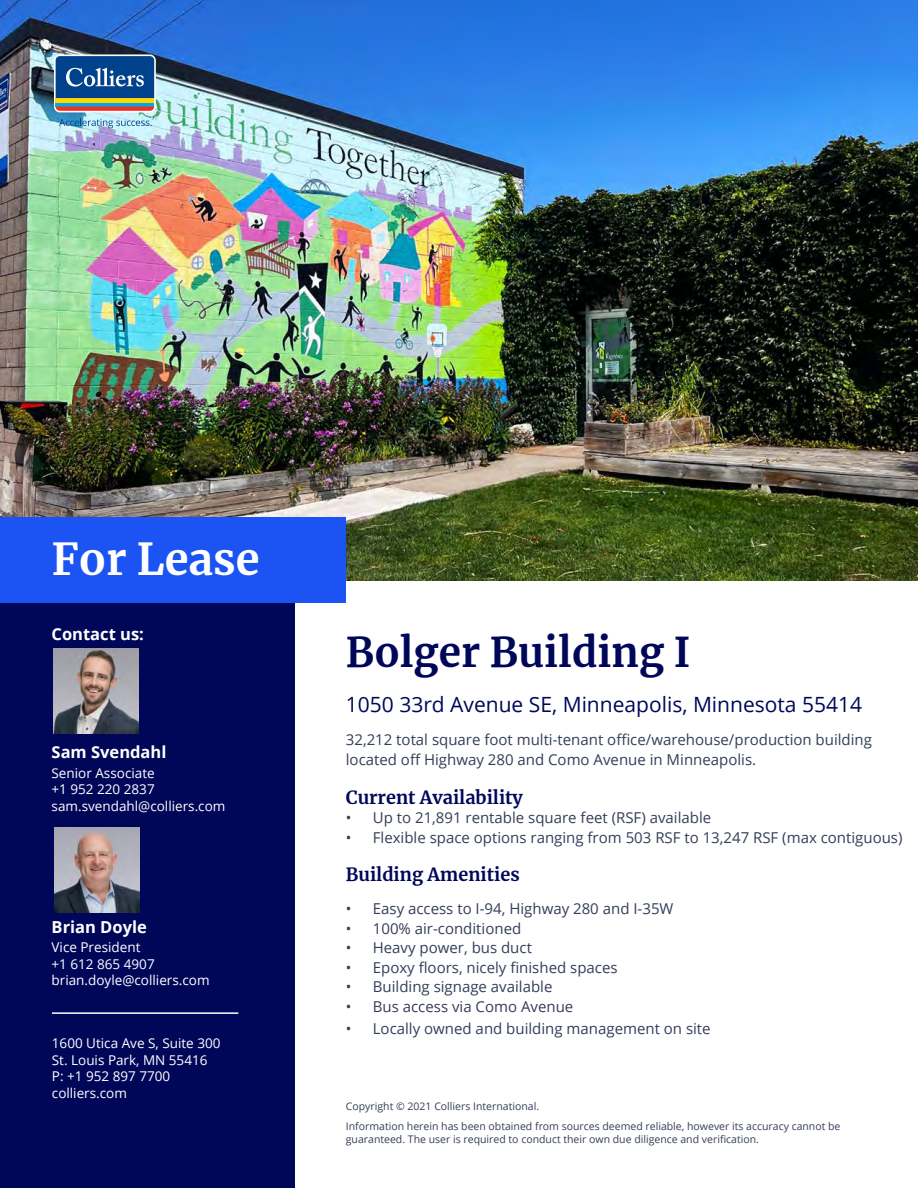
<style>
.page{position:relative;width:918px;height:1188px;background:#fff}
.page>*{position:absolute;margin:0;border:0;box-sizing:border-box;transform-origin:0 0}
.t1{font:700 43.5px "Merriweather";color:#fff}
.t2{font:700 40.5px "Merriweather";color:#000759}
.t3{font:21px "Open Sans";color:#000759}
.t4{font:700 18px "Merriweather";color:#000759}
.t5{font:700 16.5px "Open Sans";color:#fff}
.t6{font:15px/19.5px "Open Sans";color:#353e59}
.t7{font:13.5px/16.5px "Open Sans";color:#fff}
.t8{font:10.5px/20.1px "Open Sans";color:#353e59}
</style>
<div class="page">
<img style="left:0;top:0;width:918px;height:580px">
<div style="left:0;top:580px;width:295px;height:608px;background:#000759"></div>
<svg style="left:54px;top:54px;width:102px;height:58px"></svg>
<div style="left:56px;top:102px;width:98px;height:5px;background:#00a8e4"></div>
<hr style="left:56px;top:98px;width:98px;height:4px;background:#ffd600">
<svg style="left:56px;top:107px;width:98px;height:4px"></svg>
<svg style="left:56px;top:56px;width:98px;height:42px;background:#1c5798"></svg>
<svg style="left:59px;top:118px;width:93px;height:10px"></svg>
<hr style="left:52px;top:1012px;width:186px;height:2px;background:#fff">
<div style="left:0;top:518px;width:346px;height:85px;background:#1c54f4"></div>
<img style="left:53px;top:648px;width:86px;height:86px">
<img style="left:54px;top:827px;width:86px;height:86px">
<h1 class="t1" style="left:52px;top:529px;width:210px">For Lease</h1>
<p class="t5" style="left:52px;top:622px;width:94px">Contact us:</p>
<p class="t5" style="left:52px;top:741px;width:116px">Sam Svendahl</p>
<p class="t7" style="left:52px;top:764px;width:175px">Senior Associate<br>+1 952 220 2837 sam.svendahl@colliers.com</p>
<p class="t5" style="left:52px;top:915px;width:97px">Brian Doyle</p>
<p class="t7" style="left:52px;top:939px;width:160px">Vice President<br>+1 612 865 4907 brian.doyle@colliers.com</p>
<p class="t7" style="left:52px;top:1035px;width:170px">1600 Utica Ave S, Suite 300<br>St. Louis Park, MN 55416<br>P: +1 952 897 7700 colliers.com</p>
<h2 class="t2" style="left:346px;top:624px;width:346px">Bolger Building I</h2>
<h3 class="t3" style="left:346px;top:690px;width:518px">1050 33rd Avenue SE, Minneapolis, Minnesota 55414</h3>
<p class="t6" style="left:346px;top:730px;width:528px">32,212 total square foot multi-tenant office/warehouse/production building located off Highway 280 and Como Avenue in Minneapolis.</p>
<p class="t4" style="left:346px;top:785px;width:179px">Current Availability</p>
<p class="t6" style="left:346px;top:808px;width:367px">• Up to 21,891 rentable square feet (RSF) available</p>
<p class="t6" style="left:346px;top:827px;width:558px">• Flexible space options ranging from 503 RSF to 13,247 RSF (max contiguous)</p>
<p class="t4" style="left:346px;top:862px;width:175px">Building Amenities</p>
<p class="t6" style="left:346px;top:899px;width:329px">• Easy access to I-94, Highway 280 and I-35W</p>
<p class="t6" style="left:346px;top:918px;width:177px">• 100% air-conditioned</p>
<p class="t6" style="left:346px;top:938px;width:188px">• Heavy power, bus duct</p>
<p class="t6" style="left:346px;top:957px;width:273px">• Epoxy floors, nicely finished spaces</p>
<p class="t6" style="left:346px;top:977px;width:208px">• Building signage available</p>
<p class="t6" style="left:346px;top:996px;width:229px">• Bus access via Como Avenue</p>
<p class="t6" style="left:346px;top:1019px;width:366px">• Locally owned and building management on site</p>
<p class="t8" style="left:346px;top:1096px;width:496px">Copyright © 2021 Colliers International.<br>Information herein has been obtained from sources deemed reliable, however its accuracy cannot be</p>
<p class="t8" style="left:346px;top:1128px;width:415px">guaranteed. The user is required to conduct their own due diligence and verification.</p>
</div>
